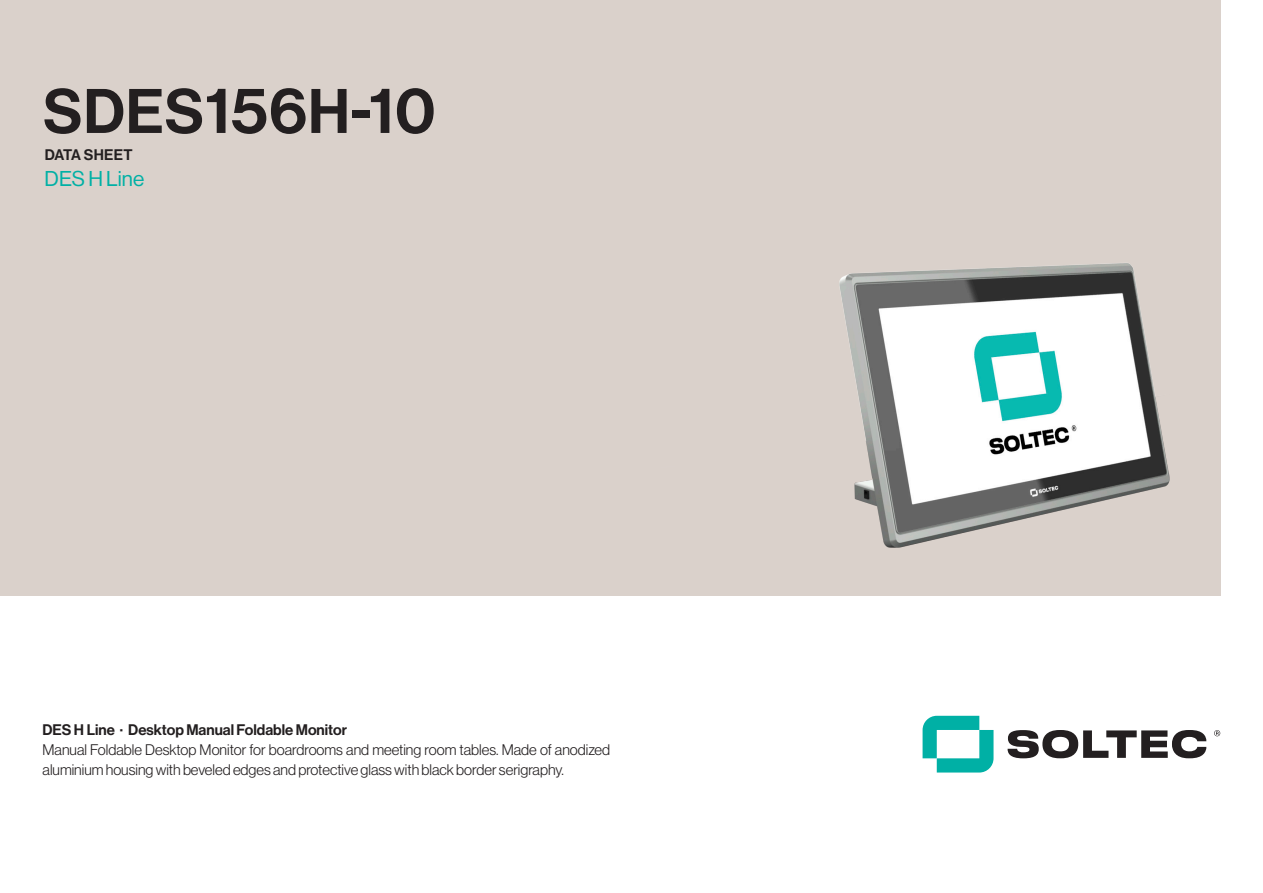
<style>
.page{position:relative;width:1263px;height:893px;background:#fff}
.page>*{position:absolute;margin:0;border:0;box-sizing:border-box;transform-origin:0 0}
.t1{font:61.5px "N Haas Grotesk DS Std 65 Md";letter-spacing:.015em;color:#231f20}
.t2{font:21px "N Haas Grotesk DS Std 55 Rg";color:#00b0a5}
.t3{font:15px/19.8px "N Haas Grotesk DS Std 45 Lt";color:#231f20}
.t4{font:15px "N Haas Grotesk DS Std 65 Md";color:#231f20}
</style>
<div class="page">
<div style="left:0;top:0;width:1220px;height:595px;background:#dad1cb"></div>
<svg style="left:922px;top:716px;width:71px;height:56px"></svg>
<svg style="left:1007px;top:730px;width:199px;height:28px"></svg>
<svg style="left:1214px;top:730px;width:6px;height:6px"></svg>
<img style="left:839px;top:263px;width:331px;height:285px">
<p class="t1" style="left:43px;top:76px;width:394px">SDES156H-10</p>
<p class="t2" style="left:45px;top:167px;width:101px">DES H Line</p>
<p class="t4" style="left:45px;top:146px;width:89px">DATA SHEET</p>
<p class="t4" style="left:43px;top:721px;width:306px">DES H Line · Desktop Manual Foldable Monitor</p>
<p class="t3" style="left:43px;top:740px;width:569px">Manual Foldable Desktop Monitor for boardrooms and meeting room tables. Made of anodized aluminium housing with beveled edges and protective glass with black border serigraphy.</p>
</div>
